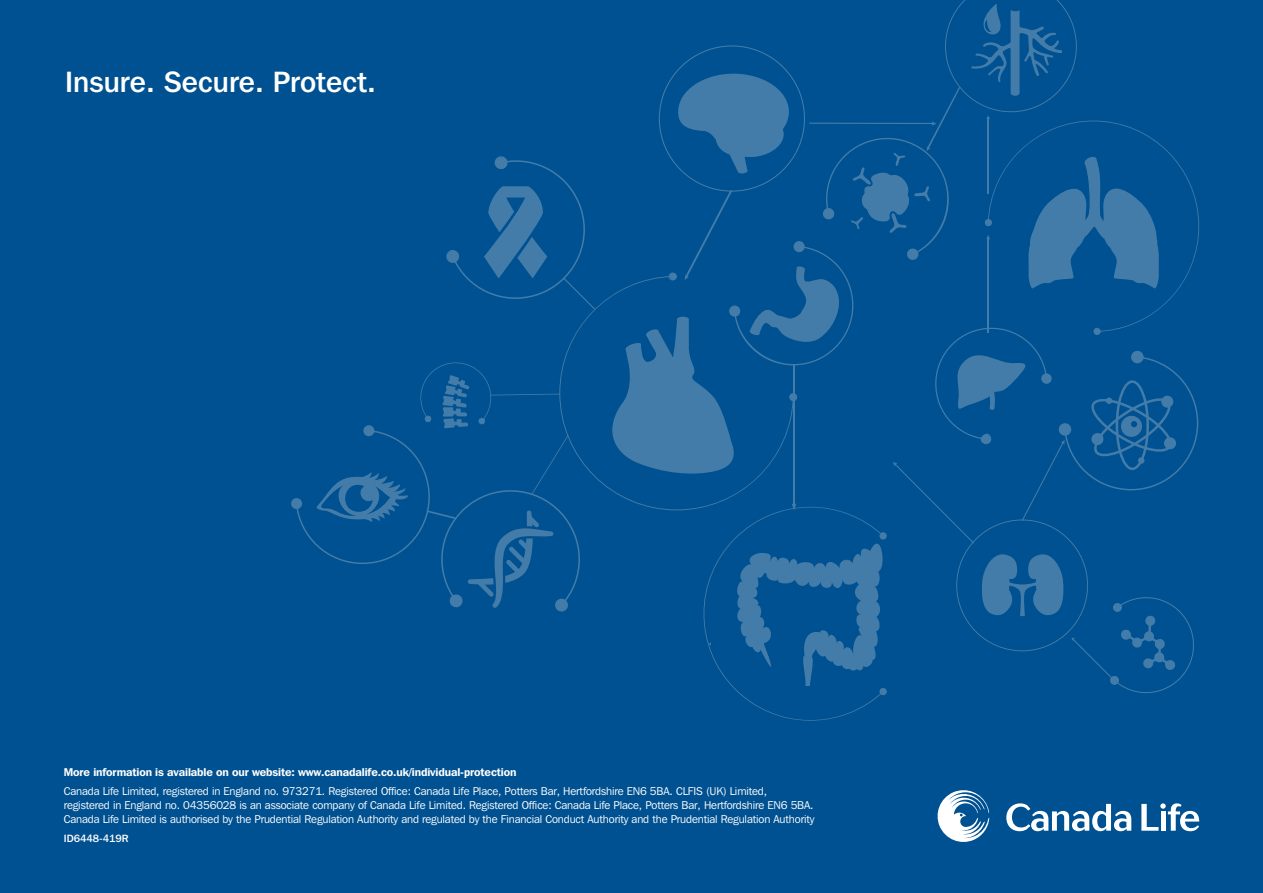
<style>
.page{position:relative;width:1263px;height:893px;background:#005191}
.page>*{position:absolute;margin:0;border:0;box-sizing:border-box;transform-origin:0 0}
.t1{font:500 29.25px "Franklin Gothic IT Cby BT";color:#fff}
.t2{font:11.25px/14.2px "Franklin Gothic IT Cby BT";letter-spacing:-.01em;color:#fff}
.t3{font:600 11.25px "Franklin Gothic IT Cby BT";letter-spacing:-.01em;color:#fff}
.t4{font:500 10.5px "Franklin Gothic IT Cby BT";color:#fff}
</style>
<div class="page">
<svg style="left:609px;top:0;width:590px;height:721px"></svg>
<div style="left:291px;top:498px;width:11px;height:11px;background:#437ca9;border-radius:50%"></div>
<svg style="left:296px;top:359px;width:290px;height:253px"></svg>
<svg style="left:446px;top:156px;width:150px;height:155px"></svg>
<svg style="left:937px;top:790px;width:52px;height:52px"></svg>
<svg style="left:1006px;top:803px;width:125px;height:28px"></svg>
<svg style="left:1141px;top:803px;width:58px;height:28px"></svg>
<h1 class="t1" style="left:65px;top:63px;width:312px">Insure. Secure. Protect.</h1>
<p class="t3" style="left:64px;top:765px;width:454px">More information is available on our website: www.canadalife.co.uk/individual-protection</p>
<p class="t2" style="left:64px;top:784px;width:752px">Canada Life Limited, registered in England no. 973271. Registered Office: Canada Life Place, Potters Bar, Hertfordshire EN6 5BA. CLFIS (UK) Limited, registered in England no. 04356028 is an associate company of Canada Life Limited. Registered Office: Canada Life Place, Potters Bar, Hertfordshire EN6 5BA.<br>Canada Life Limited is authorised by the Prudential Regulation Authority and regulated by the Financial Conduct Authority and the Prudential Regulation Authority</p>
<p class="t4" style="left:64px;top:832px;width:66px">ID6448-419R</p>
</div>
